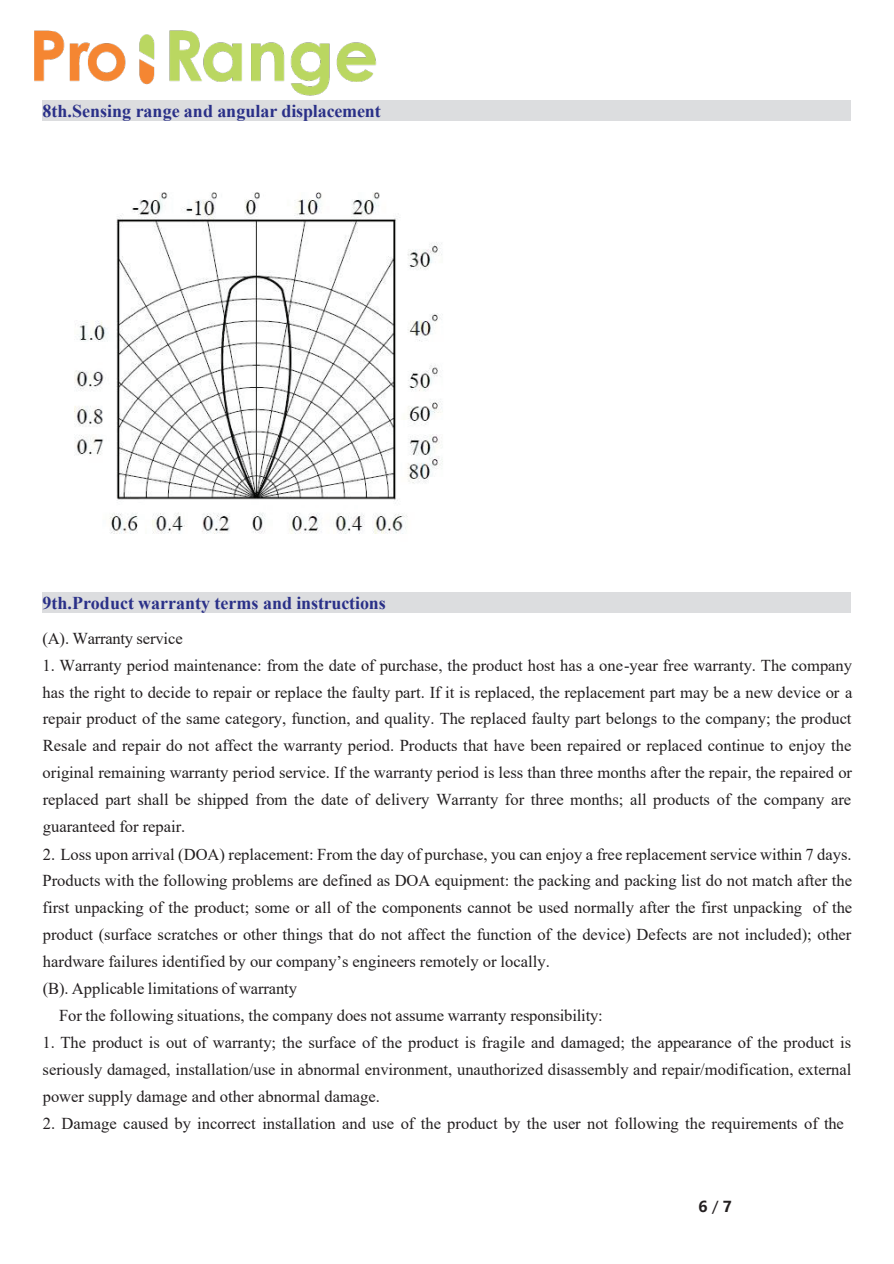
<style>
.page{position:relative;width:894px;height:1264px;background:#fff}
.page>*{position:absolute;margin:0;border:0;box-sizing:border-box;transform-origin:0 0}
.t1{font:700 18px "Times New Roman";color:#2a3088}
.t2{font:16.5px/26.8px "Times New Roman";color:#231f20;text-align:justify}
.t3{font:700 15px "Microsoft Ya Hei";color:#231f20}
.s1{font-weight:400}
</style>
<div class="page">
<div style="left:42px;top:100px;width:808px;height:21px;background:#dcdddf"></div>
<div style="left:42px;top:592px;width:808px;height:21px;background:#dcdddf"></div>
<img style="left:74px;top:192px;width:369px;height:342px">
<img style="left:34px;top:30px;width:343px;height:66px">
<p class="t1" style="left:42px;top:98px;width:340px">8th.Sensing range and angular displacement</p>
<p class="t1" style="left:42px;top:590px;width:345px">9th.Product warranty terms and instructions</p>
<p class="t2" style="left:42px;top:624px;width:142px">(A). Warranty service</p>
<p class="t2" style="left:42px;top:651px;width:811px">1. Warranty period maintenance: from the date of purchase, the product host has a one-year free warranty. The company has the right to decide to repair or replace the faulty part. If it is replaced, the replacement part may be a new device or a repair product of the same category, function, and quality. The replaced faulty part belongs to the company; the product Resale and repair do not affect the warranty period. Products that have been repaired or replaced continue to enjoy the original remaining warranty period service. If the warranty period is less than three months after the repair, the repaired or replaced part shall be shipped from the date of delivery Warranty for three months; all products of the company are guaranteed for repair.</p>
<p class="t2" style="left:43px;top:839px;width:810px">2. Loss upon arrival (DOA) replacement: From the day of purchase, you can enjoy a free replacement service within 7 days.</p>
<p class="t2" style="left:42px;top:866px;width:810px">Products with the following problems are defined as DOA equipment: the packing and packing list do not match after the</p>
<p class="t2" style="left:43px;top:893px;width:811px">first unpacking of the product; some or all of the components cannot be used normally after the first unpacking of the</p>
<p class="t2" style="left:43px;top:920px;width:810px">product (surface scratches or other things that do not affect the function of the device) Defects are not included); other</p>
<p class="t2" style="left:43px;top:947px;width:508px">hardware failures identified by our company’s engineers remotely or locally.</p>
<p class="t2" style="left:43px;top:974px;width:256px">(B). Applicable limitations of warranty</p>
<p class="t2" style="left:59px;top:1001px;width:545px">For the following situations, the company does not assume warranty responsibility:</p>
<p class="t2" style="left:42px;top:1028px;width:810px">1. The product is out of warranty; the surface of the product is fragile and damaged; the appearance of the product is seriously damaged, installation/use in abnormal environment, unauthorized disassembly and repair/modification, external power supply damage and other abnormal damage.</p>
<p class="t2" style="left:43px;top:1109px;width:802px">2. Damage caused by incorrect installation and use of the product by the user not following the requirements of the</p>
<p class="t3" style="left:698px;top:1195px;width:35px">6<span class="s1">/</span>7</p>
</div>
